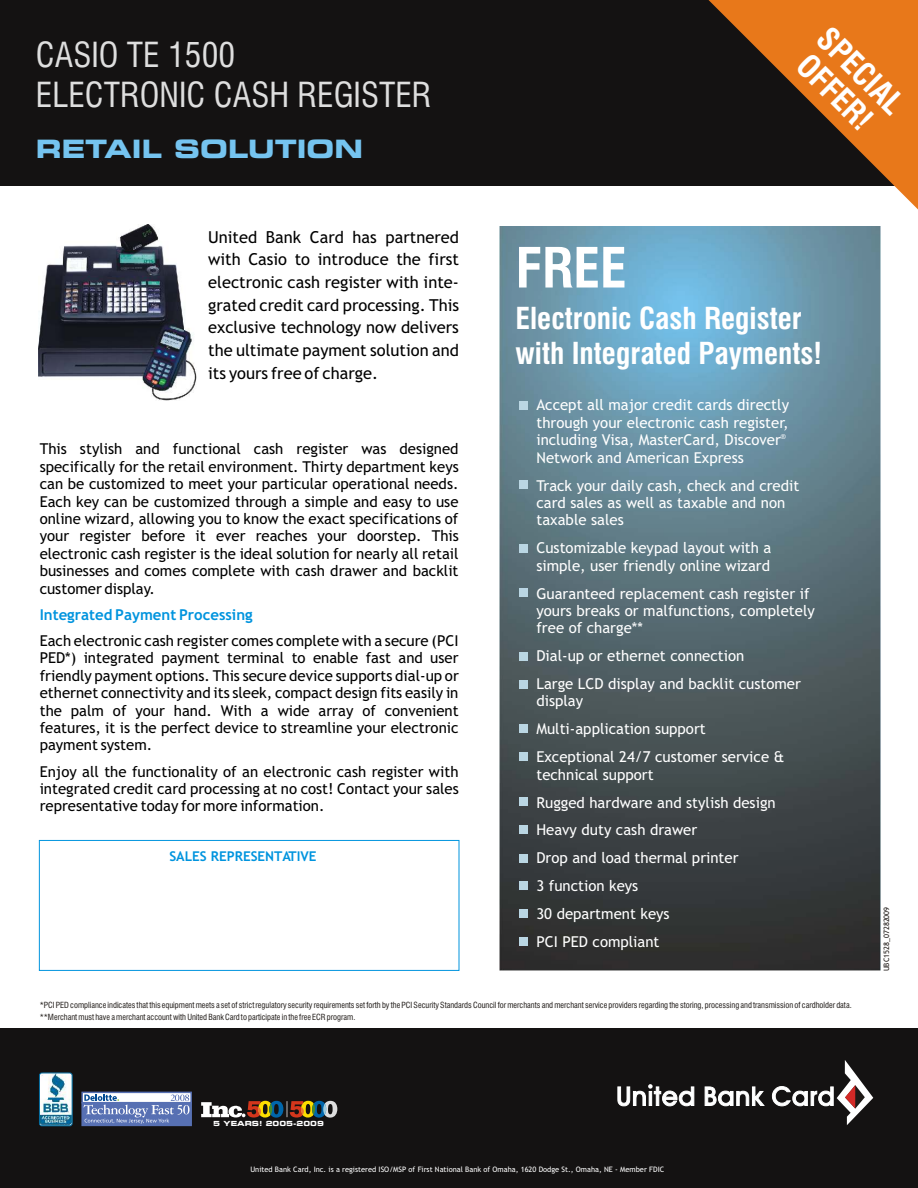
<style>
.page{position:relative;width:918px;height:1188px;background:#fff}
.page>*{position:absolute;margin:0;border:0;box-sizing:border-box;transform-origin:0 0}
.t1{font:700 54px "Swis 721 Cn BT";color:#fff}
.t2{font:33.6px/40.3px "Swis 721 Cn BT";color:#dedede}
.t3{font:700 31.35px/33.5px "Swis 721 Cn BT";color:#fff}
.t4{font:700 29.55px/35.4px "Swis 721 Cn BT";color:#fff}
.t5{font:25.2px "Square 721 Bd Ex BT";color:#75c4f0}
.t6{font:16.5px/22.6px "Trebuchet MS";color:#000;text-align:justify}
.t7{font:15px/17.4px "Trebuchet MS";color:#000;text-align:justify}
.t8{font:15px/27.9px "Trebuchet MS";color:#fff}
.t9{font:700 15px "Trebuchet MS";color:#0094de}
.t10{font:700 13.5px "Trebuchet MS";color:#0094de}
.t11{font:8.25px/12.9px "Swis 721 Cn BT";color:#1f1a17}
.t12{font:7.5px "Trebuchet MS";color:#fff}
.t13{font:7.5px "Trebuchet MS";color:#1f1a17}
.t14{font:7.05px "Square 721 Bd Ex BT";color:#fff}
</style>
<div class="page">
<div style="left:0;top:1028px;width:918px;height:160px;background:#141212"></div>
<div style="left:0;top:0;width:918px;height:186px;background:#141212"></div>
<svg style="left:618px;top:1060px;width:255px;height:65px"></svg>
<div style="left:39px;top:840px;width:420px;height:131px;background:#fff;border:1px solid #0094de"></div>
<img style="left:499px;top:226px;width:381px;height:745px">
<div style="left:519px;top:401px;width:9px;height:9px;background:#bad6e3"></div>
<div style="left:519px;top:480px;width:9px;height:9px;background:#bad6e3"></div>
<div style="left:519px;top:544px;width:9px;height:8px;background:#bad6e3"></div>
<div style="left:519px;top:588px;width:9px;height:9px;background:#bad6e3"></div>
<div style="left:519px;top:652px;width:9px;height:9px;background:#bad6e3"></div>
<div style="left:519px;top:680px;width:9px;height:9px;background:#bad6e3"></div>
<div style="left:519px;top:724px;width:9px;height:9px;background:#bad6e3"></div>
<div style="left:519px;top:752px;width:9px;height:9px;background:#bad6e3"></div>
<div style="left:519px;top:798px;width:9px;height:8px;background:#bad6e3"></div>
<div style="left:519px;top:826px;width:9px;height:8px;background:#bad6e3"></div>
<div style="left:519px;top:854px;width:9px;height:8px;background:#bad6e3"></div>
<div style="left:519px;top:881px;width:9px;height:9px;background:#bad6e3"></div>
<div style="left:519px;top:909px;width:9px;height:9px;background:#bad6e3"></div>
<div style="left:519px;top:937px;width:9px;height:9px;background:#bad6e3"></div>
<svg style="left:708px;top:0;width:210px;height:210px;fill:#e8781a"></svg>
<img style="left:39px;top:224px;width:157px;height:176px">
<svg style="left:39px;top:1073px;width:33px;height:53px"></svg>
<img style="left:39px;top:1076px;width:33px;height:50px">
<div style="left:39px;top:1073px;width:33px;height:53px;border:1px solid #00699c;border-radius:2px"></div>
<div style="left:81px;top:1102px;width:111px;height:24px;background:#5770b3"></div>
<div style="left:81px;top:1092px;width:111px;height:11px;border:2px solid #5770b3"></div>
<svg style="left:84px;top:1094px;width:106px;height:30px"></svg>
<svg style="left:201px;top:1101px;width:136px;height:17px"></svg>
<h2 class="t2" style="left:36px;top:38px;width:397px">CASIO TE 1500<br>ELECTRONIC CASH REGISTER</h2>
<h3 class="t5" style="left:36px;top:139px;width:328px">RETAIL SOLUTION</h3>
<p class="t6" style="left:208px;top:227px;width:253px">United Bank Card has partnered with Casio to introduce the first electronic cash register with inte&shy;grated credit card processing. This exclusive technology now delivers the ultimate payment solution and its yours free of charge.</p>
<p class="t7" style="left:40px;top:442px;width:421px">This stylish and functional cash register was designed specifically for the retail environment. Thirty department keys can be customized to meet your particular operational needs.<br>Each key can be customized through a simple and easy to use online wizard, allowing you to know the exact specifications of your register before it ever reaches your doorstep. This electronic cash register is the ideal solution for nearly all retail businesses and comes complete with cash drawer and backlit customer display.</p>
<p class="t7" style="left:40px;top:633px;width:421px">Each electronic cash register comes complete with a secure (PCI PED*) integrated payment terminal to enable fast and user friendly payment options. This secure device supports dial-up or ethernet connectivity and its sleek, compact design fits easily in the palm of your hand. With a wide array of convenient features, it is the perfect device to streamline your electronic payment system.</p>
<p class="t7" style="left:40px;top:764px;width:421px">Enjoy all the functionality of an electronic cash register with integrated credit card processing at no cost! Contact your sales representative today for more information.</p>
<p class="t9" style="left:40px;top:609px;width:215px">Integrated Payment Processing</p>
<p class="t10" style="left:169px;top:851px;width:149px">SALES REPRESENTATIVE</p>
<h3 class="t3" style="left:832px;top:23px;width:109px;rotate:45deg">SPECIAL<br>OFFER!</h3>
<h1 class="t1" style="left:516px;top:246px;width:113px">FREE</h1>
<h3 class="t4" style="left:516px;top:303px;width:308px">Electronic Cash Register with Integrated Payments!</h3>
<p class="t8" style="left:536px;top:398px;width:254px;line-height:17.4px">Accept all major credit cards directly through your electronic cash register, including Visa, MasterCard, Discover Network and American Express</p>
<p class="t8" style="left:536px;top:478px;width:264px;line-height:17.4px">Track your daily cash, check and credit card sales as well as taxable and non taxable sales</p>
<p class="t8" style="left:536px;top:541px;width:237px;line-height:17.4px">Customizable keypad layout with a simple, user friendly online wizard</p>
<p class="t8" style="left:536px;top:586px;width:280px;line-height:17.4px">Guaranteed replacement cash register if yours breaks or malfunctions, completely free of charge**</p>
<p class="t8" style="left:536px;top:643px;width:266px">Dial-up or ethernet connection<br>Large LCD display and backlit customer</p>
<p class="t8" style="left:536px;top:689px;width:249px">display<br>Multi-application support<br>Exceptional 24/7 customer service &amp;</p>
<p class="t8" style="left:536px;top:762px;width:241px">technical support<br>Rugged hardware and stylish design<br>Heavy duty cash drawer<br>Drop and load thermal printer<br>3 function keys<br>30 department keys<br>PCI PED compliant</p>
<p class="t12" style="left:781px;top:434px;width:7px">®</p>
<p class="t13" style="left:884px;top:971px;width:66px;rotate:-90deg">UBC1528_07282009</p>
<p class="t11" style="left:40px;top:999px;width:814px">*PCI PED compliance indicates that this equipment meets a set of strict regulatory security requirements set forth by the PCI Security Standards Council for merchants and merchant service providers regarding the storing, processing and transmission of cardholder data. **Merchant must have a merchant account with United Bank Card to participate in the free ECR program.</p>
<p class="t14" style="left:213px;top:1121px;width:112px">5 YEARS! 2005-2009</p>
<p class="t12" style="left:250px;top:1167px;width:415px">United Bank Card, Inc. is a registered ISO/MSP of First National Bank of Omaha, 1620 Dodge St., Omaha, NE - Member FDIC</p>
</div>
